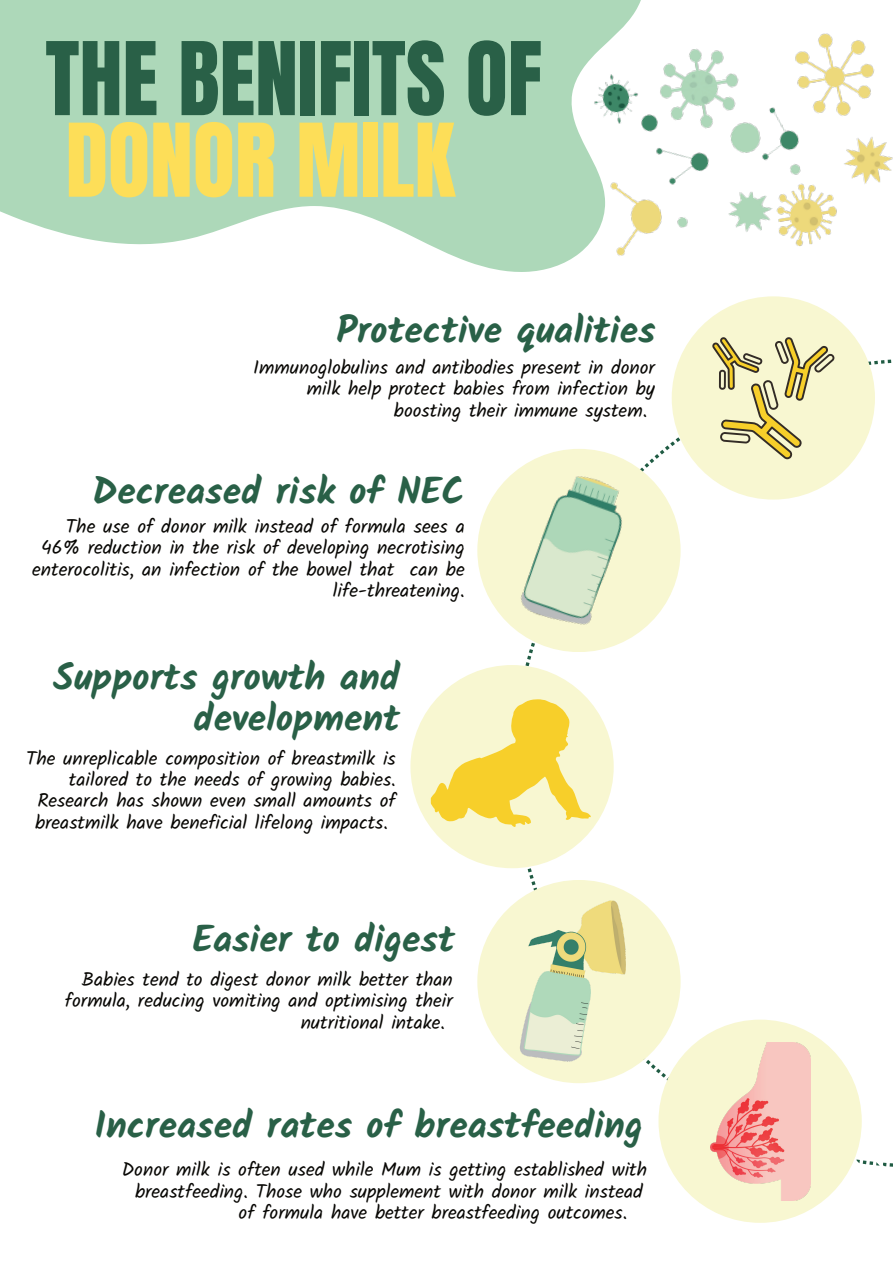
<style>
.page{position:relative;width:893px;height:1263px;background:#fff}
.page>*{position:absolute;margin:0;border:0;box-sizing:border-box;transform-origin:0 0}
.t1{font:86.25px "Anton";color:#296047}
.t2{font:86.25px "Anton";color:#fdde58}
.t3{font:700 37.5px/41.6px "Kalam";color:#296047;text-align:right}
.t4{font:19.42px/21.4px "Kalam";color:#080704;text-align:right}
.t5{font:19.35px "Kalam";color:#080704}
</style>
<div class="page">
<div style="left:671px;top:296px;width:204px;height:204px;background:#f8f7d1;border-radius:50%"></div>
<svg style="left:777px;top:1077px;width:116px;height:145px"></svg>
<svg style="left:712px;top:337px;width:123px;height:122px"></svg>
<img style="left:647px;top:33px;width:246px;height:213px">
<div style="left:477px;top:449px;width:203px;height:203px;background:#f8f7d1;border-radius:50%"></div>
<img style="left:511px;top:462px;width:132px;height:178px">
<div style="left:658px;top:1019px;width:203px;height:204px;background:#f8f7d1;border-radius:50%"></div>
<img style="left:710px;top:1042px;width:100px;height:158px">
<div style="left:477px;top:880px;width:203px;height:203px;background:#f8f7d1;border-radius:50%"></div>
<img style="left:512px;top:893px;width:126px;height:182px">
<div style="left:410px;top:665px;width:204px;height:203px;background:#f8f7d1;border-radius:50%"></div>
<svg style="left:430px;top:699px;width:162px;height:128px"></svg>
<svg style="left:0;top:0;width:647px;height:272px;fill:#add8b9"></svg>
<h1 class="t1" style="left:45px;top:35px;width:498px">THE BENIFITS OF</h1>
<h1 class="t2" style="left:66px;top:116px;width:391px">DONOR MILK</h1>
<h2 class="t3" style="left:336px;top:309px;width:321px">Protective qualities</h2>
<p class="t5" style="left:253px;top:354px;width:403px">Immunoglobulins and antibodies present in donor</p>
<p class="t5" style="left:307px;top:375px;width:350px">milk help protect babies from infection by</p>
<p class="t5" style="left:394px;top:397px;width:255px">boosting their immune system.</p>
<h2 class="t3" style="left:93px;top:470px;width:374px">Decreased risk of NEC</h2>
<p class="t4" style="left:32px;top:517px;width:434px">The use of donor milk instead of formula sees a 46% reduction in the risk of developing necrotising enterocolitis, an infection of the bowel that can be life-threatening.</p>
<h2 class="t3" style="left:53px;top:656px;width:348px">Supports growth and development</h2>
<p class="t5" style="left:26px;top:744px;width:371px">The unreplicable composition of breastmilk is</p>
<p class="t5" style="left:69px;top:766px;width:328px">tailored to the needs of growing babies.</p>
<p class="t5" style="left:37px;top:787px;width:360px">Research has shown even small amounts of</p>
<p class="t5" style="left:35px;top:809px;width:354px">breastmilk have beneficial lifelong impacts.</p>
<h2 class="t3" style="left:192px;top:918px;width:264px">Easier to digest</h2>
<p class="t5" style="left:82px;top:966px;width:372px">Babies tend to digest donor milk better than</p>
<p class="t5" style="left:65px;top:987px;width:389px">formula, reducing vomiting and optimising their</p>
<p class="t5" style="left:301px;top:1009px;width:146px">nutritional intake.</p>
<h2 class="t3" style="left:95px;top:1104px;width:550px">Increased rates of breastfeeding</h2>
<p class="t5" style="left:122px;top:1156px;width:527px">Donor milk is often used while Mum is getting established with</p>
<p class="t5" style="left:135px;top:1178px;width:509px">breastfeeding. Those who supplement with donor milk instead</p>
<p class="t5" style="left:239px;top:1199px;width:390px">of formula have better breastfeeding outcomes.</p>
</div>
